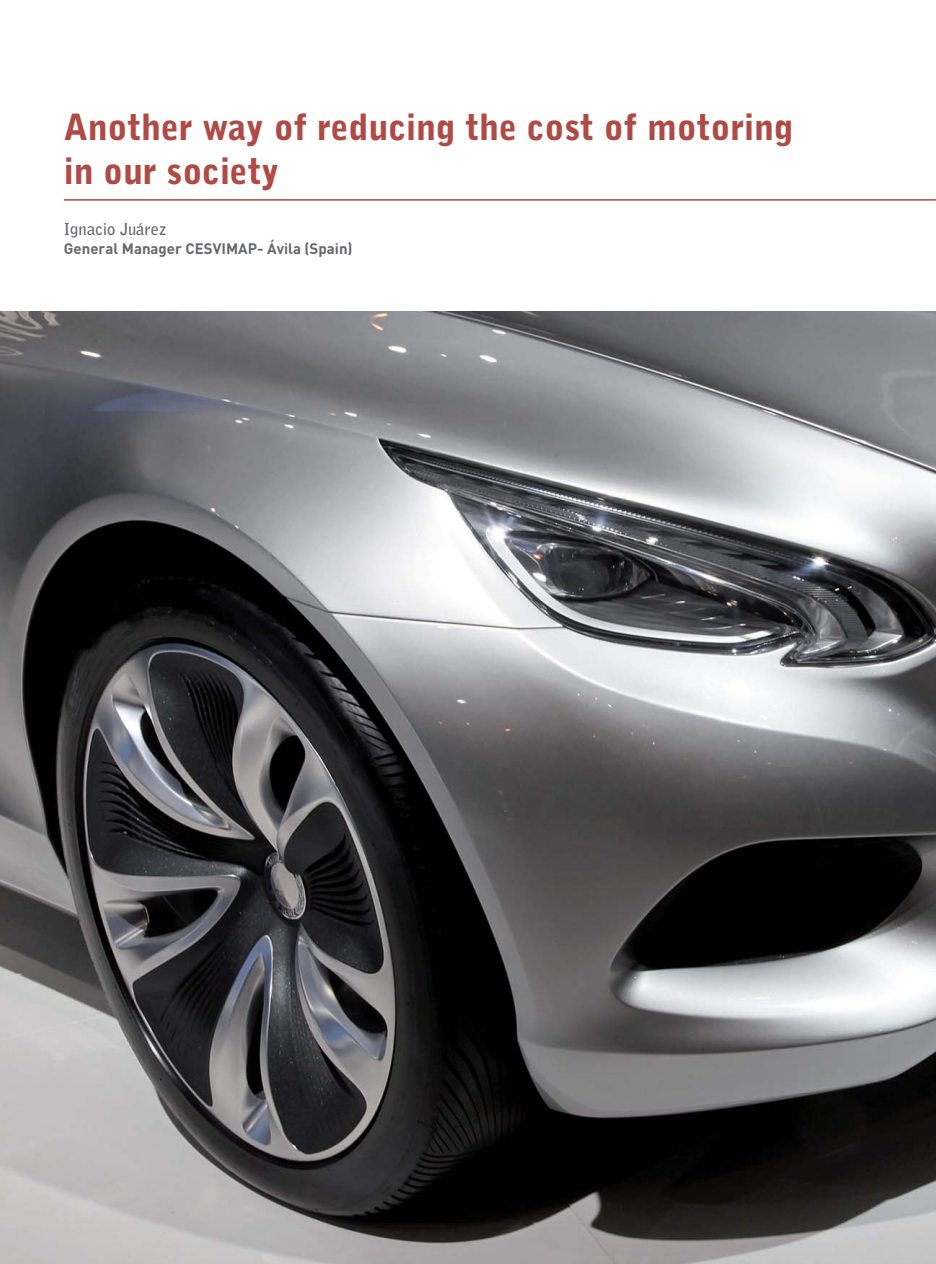
<style>
.page{position:relative;width:936px;height:1264px;background:#fff}
.page>*{position:absolute;margin:0;border:0;box-sizing:border-box;transform-origin:0 0}
.t1{font:900 36px/43.2px "Bell Gothic Std";letter-spacing:-.005em;color:#af4a45}
.t2{font:700 16.5px "Bell Gothic Std";color:#67686b}
.t3{font:700 15px "DIN";color:#67686b}
</style>
<div class="page">
<hr style="left:64px;top:199px;width:872px;height:2px;background:#af4a45">
<img style="left:0;top:311px;width:936px;height:953px">
<p class="t1" style="left:64px;top:108px;width:731px">Another way of reducing the cost of motoring in our society</p>
<p class="t2" style="left:64px;top:222px;width:104px">Ignacio Juárez</p>
<p class="t3" style="left:64px;top:243px;width:290px">General Manager CESVIMAP- Ávila (Spain)</p>
</div>
